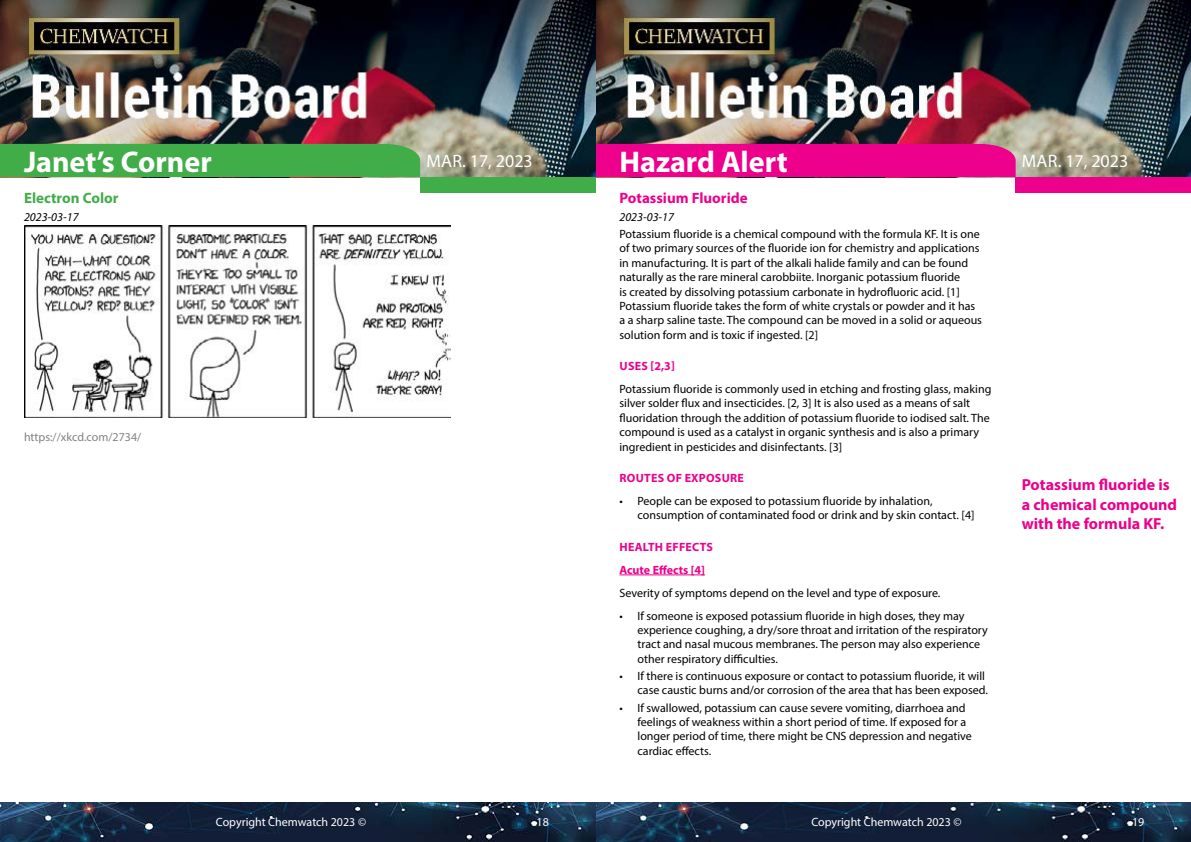
<style>
.page{position:relative;width:1191px;height:842px;background:#fff}
.page>*{position:absolute;margin:0;border:0;box-sizing:border-box;transform-origin:0 0}
.t1{font:700 30px "Myriad Pro";color:#fff}
.t2{font:18px "Myriad Pro";color:#fff}
.t3{font:700 16px/19.2px "Myriad Pro";color:#ec008c}
.t4{font:700 15px "Myriad Pro";color:#ec008c}
.t5{font:700 15px "Myriad Pro";color:#41ad49}
.t6{font:12px/14.4px "Myriad Pro";color:#000}
.t7{font:700 12px/22.9px "Myriad Pro";letter-spacing:.02em;color:#ec008c}
.t8{font:12px "Myriad Pro";color:#fff}
.t9{font:12px "Myriad Pro";color:#808285}
.t10{font:italic 12px "Myriad Pro";color:#000}
</style>
<div class="page">
<img style="left:0;top:0;width:1191px;height:177px">
<div style="left:1015px;top:177px;width:176px;height:15px;background:#ec008c"></div>
<div style="left:595px;top:144px;width:420px;height:33px;background:#ec008c"></div>
<img style="left:0;top:802px;width:1191px;height:40px">
<div style="left:0;top:177px;width:595px;height:641px;background:#fff"></div>
<div style="left:420px;top:177px;width:175px;height:15px;background:#41ad49"></div>
<div style="left:0;top:144px;width:420px;height:33px;background:#41ad49"></div>
<hr style="left:619px;top:575px;width:86px;height:1px;background:#ec008c">
<img style="left:24px;top:226px;width:426px;height:192px">
<h1 class="t1" style="left:24px;top:142px;width:189px">Janet’s Corner</h1>
<h2 class="t2" style="left:426px;top:149px;width:108px">Mar. 17, 2023</h2>
<h1 class="t1" style="left:619px;top:142px;width:170px">Hazard Alert</h1>
<h2 class="t2" style="left:1022px;top:149px;width:108px">Mar. 17, 2023</h2>
<p class="t5" style="left:24px;top:188px;width:96px">Electron Color</p>
<p class="t10" style="left:24px;top:209px;width:56px">2023-03-17</p>
<p class="t9" style="left:24px;top:429px;width:119px">https://xkcd.com/2734/</p>
<p class="t4" style="left:619px;top:188px;width:130px">Potassium Fluoride</p>
<p class="t10" style="left:619px;top:209px;width:56px">2023-03-17</p>
<p class="t6" style="left:619px;top:226px;width:364px">Potassium fluoride is a chemical compound with the formula KF. It is one of two primary sources of the fluoride ion for chemistry and applications in manufacturing. It is part of the alkali halide family and can be found naturally as the rare mineral carobbiite. Inorganic potassium fluoride<br>is created by dissolving potassium carbonate in hydrofluoric acid. [1] Potassium fluoride takes the form of white crystals or powder and it has a a sharp saline taste. The compound can be moved in a solid or aqueous solution form and is toxic if ingested. [2]</p>
<p class="t7" style="left:619px;top:354px;width:57px">USES [2,3]</p>
<p class="t6" style="left:619px;top:382px;width:373px">Potassium fluoride is commonly used in etching and frosting glass, making silver solder flux and insecticides. [2, 3] It is also used as a means of salt fluoridation through the addition of potassium fluoride to iodised salt. The compound is used as a catalyst in organic synthesis and is also a primary ingredient in pesticides and disinfectants. [3]</p>
<p class="t7" style="left:619px;top:466px;width:126px">ROUTES OF EXPOSURE</p>
<p class="t6" style="left:637px;top:493px;width:338px;text-indent:-18px">• People can be exposed to potassium fluoride by inhalation, consumption of contaminated food or drink and by skin contact. [4]</p>
<p class="t7" style="left:619px;top:535px;width:95px">HEALTH EFFECTS<br>Acute Effects [4]</p>
<p class="t6" style="left:619px;top:585px;width:322px">Severity of symptoms depend on the level and type of exposure.</p>
<p class="t6" style="left:637px;top:608px;width:352px;text-indent:-18px">• If someone is exposed potassium fluoride in high doses, they may experience coughing, a dry/sore throat and irritation of the respiratory tract and nasal mucous membranes. The person may also experience other respiratory difficulties.</p>
<p class="t6" style="left:619px;top:668px;width:370px;text-align:right">• If there is continuous exposure or contact to potassium fluoride, it will case caustic burns and/or corrosion of the area that has been exposed.</p>
<p class="t6" style="left:637px;top:700px;width:336px;text-indent:-18px">• If swallowed, potassium can cause severe vomiting, diarrhoea and feelings of weakness within a short period of time. If exposed for a longer period of time, there might be CNS depression and negative cardiac effects.</p>
<h3 class="t3" style="left:1021px;top:475px;width:157px">Potassium fluoride is a chemical compound with the formula KF.</h3>
<p class="t8" style="left:216px;top:815px;width:152px">Copyright Chemwatch 2023 ©</p>
<p class="t8" style="left:536px;top:815px;width:14px">18</p>
<p class="t8" style="left:811px;top:815px;width:152px">Copyright Chemwatch 2023 ©</p>
<p class="t8" style="left:1132px;top:815px;width:14px">19</p>
</div>
